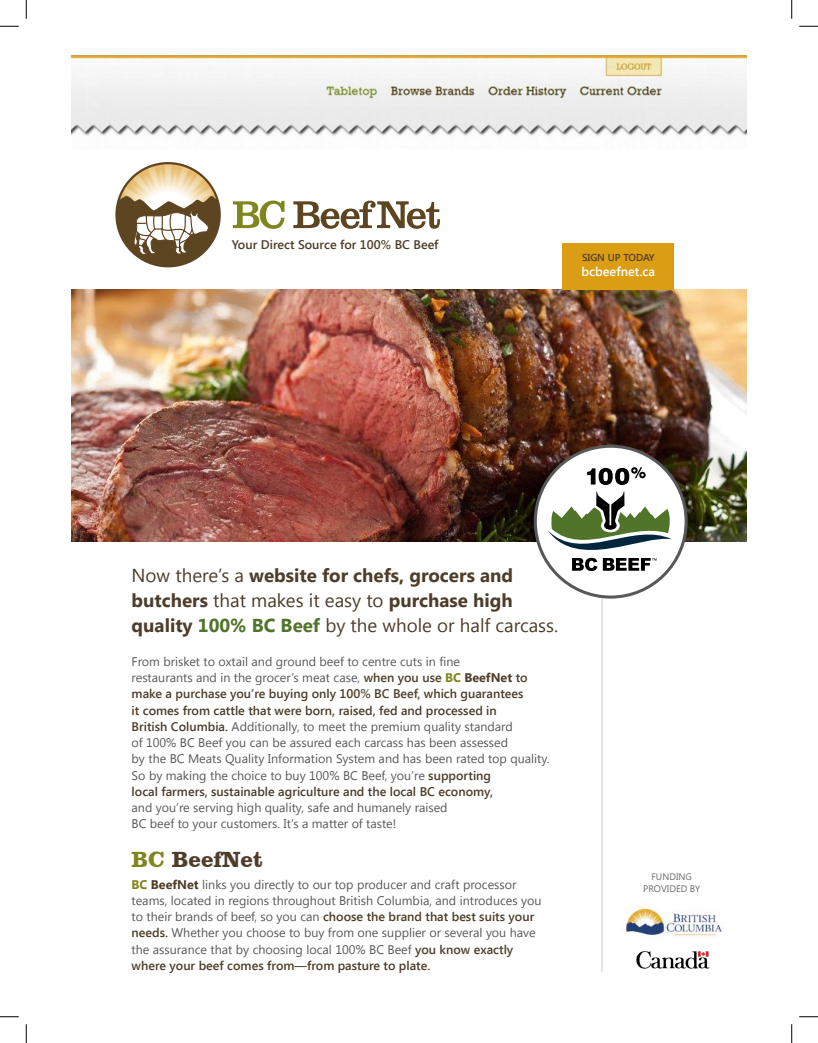
<style>
.page{position:relative;width:818px;height:1043px;background:#fff}
.page>*{position:absolute;margin:0;border:0;box-sizing:border-box;transform-origin:0 0}
.t1{font:700 22.5px "Clarendon BT";color:#4e3d2a}
.t2{font:700 18.75px/25px "Segoe UI";color:#4e3d2a}
.t3{font:600 12.75px "Segoe UI";color:#fff}
.t4{font:12.5px/16.2px "Segoe UI";color:#57585a}
.t5{font:600 12.5px "Segoe UI";color:#4e3d2a}
.t6{font:600 10px "Segoe UI";color:#4e3d2a}
.t7{font:9.38px "Segoe UI";color:#6c6d70}
.s1{font-weight:400}
.s2{color:#50752a}
.s3{font-weight:600;color:#4e3d2a}
.s4{font-weight:700;color:#7e8620}
.s5{font-weight:700;color:#4e3d2a}
.s6{color:#7e8620}
</style>
<div class="page">
<img style="left:71px;top:289px;width:675px;height:252px">
<img style="left:626px;top:905px;width:96px;height:33px">
<img style="left:636px;top:951px;width:74px;height:18px">
<svg style="left:233px;top:200px;width:51px;height:29px"></svg>
<svg style="left:293px;top:201px;width:147px;height:28px"></svg>
<svg style="left:116px;top:163px;width:104px;height:105px"></svg>
<hr style="left:601px;top:454px;width:1px;height:517px;background:#d1d2d4">
<svg style="left:533px;top:445px;width:154px;height:153px"></svg>
<div style="left:536px;top:448px;width:148px;height:147px;background:#fff;border-radius:50%"></div>
<svg style="left:547px;top:491px;width:125px;height:80px"></svg>
<svg style="left:587px;top:467px;width:58px;height:18px"></svg>
<div style="left:562px;top:243px;width:111px;height:46px;background:#db9d14"></div>
<img style="left:71px;top:55px;width:675px;height:81px">
<svg style="left:0;top:25px;width:19px;height:2px"></svg>
<svg style="left:799px;top:25px;width:19px;height:2px"></svg>
<svg style="left:0;top:1016px;width:19px;height:1px"></svg>
<svg style="left:799px;top:1016px;width:19px;height:1px"></svg>
<svg style="left:25px;top:0;width:2px;height:19px"></svg>
<svg style="left:25px;top:1024px;width:2px;height:18px"></svg>
<svg style="left:791px;top:0;width:1px;height:19px"></svg>
<svg style="left:791px;top:1024px;width:1px;height:18px"></svg>
<p class="t5" style="left:232px;top:235px;width:208px">Your Direct Source for 100% BC Beef</p>
<p class="t6" style="left:582px;top:250px;width:74px">SIGN UP TODAY</p>
<p class="t3" style="left:581px;top:262px;width:75px">bcbeefnet.ca</p>
<p class="t2" style="left:132px;top:562px;width:428px"><span class="s1">Now there’s a</span> website for chefs, grocers and butchers <span class="s1">that makes it easy to</span> purchase high quality <span class="s2">100% BC Beef</span> <span class="s1">by the whole or half carcass.</span></p>
<p class="t4" style="left:132px;top:652px;width:419px">From brisket to oxtail and ground beef to centre cuts in fine<br>restaurants and in the grocer’s meat case, <span class="s3">when you use</span> <span class="s4">BC</span> <span class="s5">BeefNet</span> <span class="s3">to make a purchase you’re buying only 100% BC Beef, which guarantees<br>it comes from cattle that were born, raised, fed and processed in<br>British Columbia.</span> Additionally, to meet the premium quality standard<br>of 100% BC Beef you can be assured each carcass has been assessed<br>by the BC Meats Quality Information System and has been rated top quality.<br>So by making the choice to buy 100% BC Beef, you’re <span class="s3">supporting<br>local farmers, sustainable agriculture and the local BC economy,<br></span>and you’re serving high quality, safe and humanely raised<br>BC beef to your customers. It’s a matter of taste!</p>
<p class="t1" style="left:132px;top:845px;width:133px"><span class="s6">BC</span> BeefNet</p>
<p class="t4" style="left:132px;top:875px;width:411px"><span class="s4">BC</span> <span class="s5">BeefNet</span> links you directly to our top producer and craft processor teams, located in regions throughout British Columbia, and introduces you to their brands of beef, so you can <span class="s3">choose the brand that best suits your needs.</span> Whether you choose to buy from one supplier or several you have the assurance that by choosing local 100% BC Beef <span class="s3">you know exactly where your beef comes from—from pasture to plate.</span></p>
<p class="t7" style="left:651px;top:870px;width:42px">FUNDING</p>
<p class="t7" style="left:643px;top:882px;width:59px">PROVIDED BY</p>
</div>
